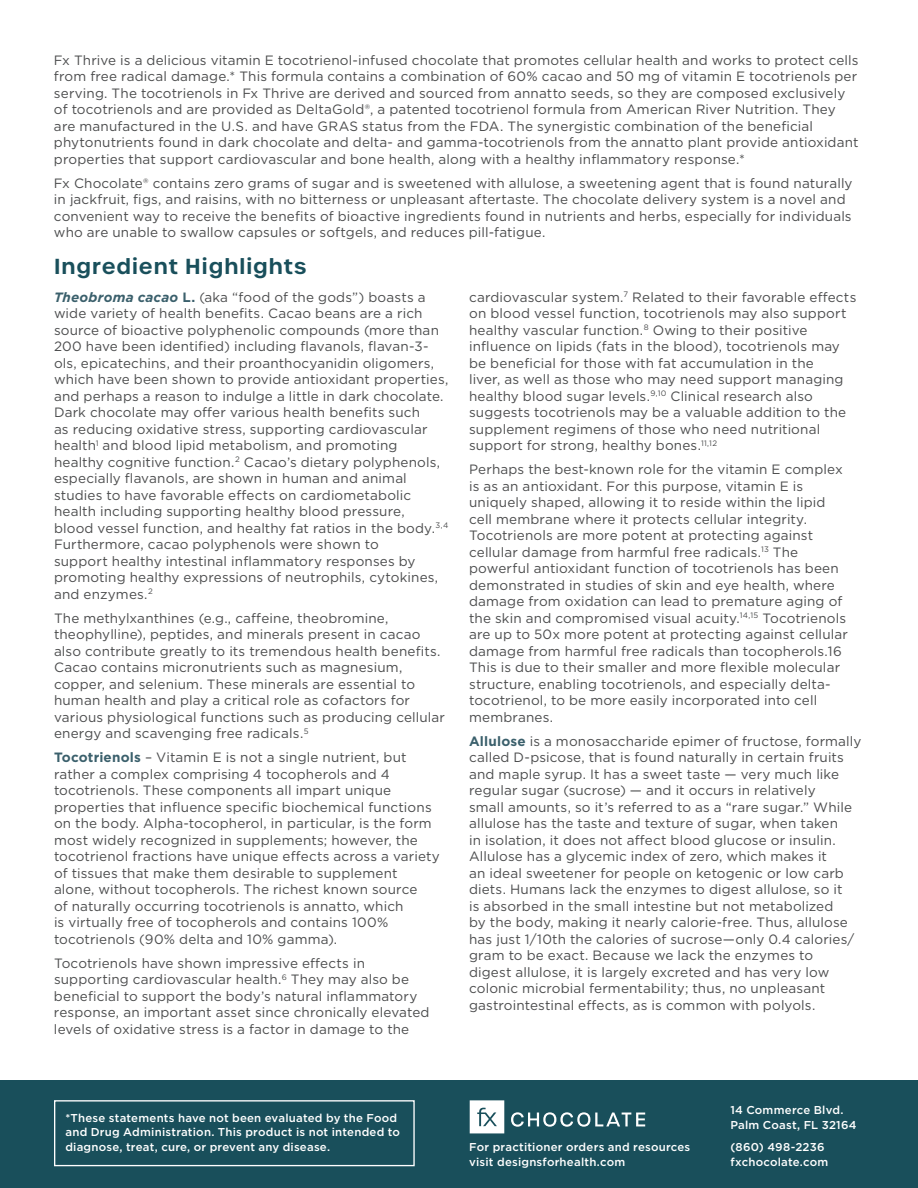
<style>
.page{position:relative;width:918px;height:1188px;background:#fff}
.page>*{position:absolute;margin:0;border:0;box-sizing:border-box;transform-origin:0 0}
.t1{font:600 21px "Urbane";letter-spacing:.045em;color:#194f5b}
.t2{font:13.5px/16.5px "Gotham";letter-spacing:.01em;color:#4b4c4d}
.t3{font:500 11.4px/14.7px "Gotham";letter-spacing:.02em;color:#fff}
.s1{font-weight:700;font-style:italic;color:#3b606c}
.s2{font-weight:700;color:#3b606c}
</style>
<div class="page">
<div style="left:0;top:1080px;width:918px;height:108px;background:#194f5b"></div>
<svg style="left:511px;top:1112px;width:134px;height:15px"></svg>
<svg style="left:470px;top:1100px;width:34px;height:33px"></svg>
<div style="left:54px;top:1100px;width:361px;height:66px;border:1px solid #fff"></div>
<p class="t2" style="left:54px;top:51px;width:806px">Fx Thrive is a delicious vitamin E tocotrienol-infused chocolate that promotes cellular health and works to protect cells from free radical damage.* This formula contains a combination of 60% cacao and 50 mg of vitamin E tocotrienols per serving. The tocotrienols in Fx Thrive are derived and sourced from annatto seeds, so they are composed exclusively of tocotrienols and are provided as DeltaGold®, a patented tocotrienol formula from American River Nutrition. They are manufactured in the U.S. and have GRAS status from the FDA. The synergistic combination of the beneficial phytonutrients found in dark chocolate and delta- and gamma-tocotrienols from the annatto plant provide antioxidant properties that support cardiovascular and bone health, along with a healthy inflammatory response.*</p>
<p class="t2" style="left:54px;top:174px;width:800px">Fx Chocolate® contains zero grams of sugar and is sweetened with allulose, a sweetening agent that is found naturally in jackfruit, figs, and raisins, with no bitterness or unpleasant aftertaste. The chocolate delivery system is a novel and convenient way to receive the benefits of bioactive ingredients found in nutrients and herbs, especially for individuals who are unable to swallow capsules or softgels, and reduces pill-fatigue.</p>
<h1 class="t1" style="left:54px;top:252px;width:254px">Ingredient Highlights</h1>
<p class="t2" style="left:54px;top:288px;width:396px"><span class="s1">Theobroma cacao</span> <span class="s2">L.</span> (aka “food of the gods”) boasts a wide variety of health benefits. Cacao beans are a rich source of bioactive polyphenolic compounds (more than 200 have been identified) including flavanols, flavan-3- ols, epicatechins, and their proanthocyanidin oligomers, which have been shown to provide antioxidant properties, and perhaps a reason to indulge a little in dark chocolate.<br>Dark chocolate may offer various health benefits such<br>as reducing oxidative stress, supporting cardiovascular health<sup>1</sup> and blood lipid metabolism, and promoting healthy cognitive function.<sup>2</sup> Cacao’s dietary polyphenols, especially flavanols, are shown in human and animal studies to have favorable effects on cardiometabolic health including supporting healthy blood pressure,<br>blood vessel function, and healthy fat ratios in the body.<sup>3,4<br></sup>Furthermore, cacao polyphenols were shown to<br>support healthy intestinal inflammatory responses by promoting healthy expressions of neutrophils, cytokines, and enzymes.<sup>2</sup></p>
<p class="t2" style="left:54px;top:609px;width:393px">The methylxanthines (e.g., caffeine, theobromine, theophylline), peptides, and minerals present in cacao also contribute greatly to its tremendous health benefits.<br>Cacao contains micronutrients such as magnesium, copper, and selenium. These minerals are essential to human health and play a critical role as cofactors for various physiological functions such as producing cellular energy and scavenging free radicals.<sup>5</sup></p>
<p class="t2" style="left:54px;top:749px;width:387px"><span class="s2">Tocotrienols</span> – Vitamin E is not a single nutrient, but rather a complex comprising 4 tocopherols and 4 tocotrienols. These components all impart unique properties that influence specific biochemical functions on the body. Alpha-tocopherol, in particular, is the form most widely recognized in supplements; however, the tocotrienol fractions have unique effects across a variety of tissues that make them desirable to supplement alone, without tocopherols. The richest known source<br>of naturally occurring tocotrienols is annatto, which<br>is virtually free of tocopherols and contains 100% tocotrienols (90% delta and 10% gamma).</p>
<p class="t2" style="left:54px;top:954px;width:377px">Tocotrienols have shown impressive effects in supporting cardiovascular health.<sup>6</sup> They may also be beneficial to support the body’s natural inflammatory response, an important asset since chronically elevated levels of oxidative stress is a factor in damage to the</p>
<p class="t2" style="left:469px;top:288px;width:389px">cardiovascular system.<sup>7</sup> Related to their favorable effects on blood vessel function, tocotrienols may also support healthy vascular function.<sup>8</sup> Owing to their positive influence on lipids (fats in the blood), tocotrienols may be beneficial for those with fat accumulation in the<br>liver, as well as those who may need support managing healthy blood sugar levels.<sup>9,10</sup> Clinical research also suggests tocotrienols may be a valuable addition to the supplement regimens of those who need nutritional support for strong, healthy bones.<sup>11,12</sup></p>
<p class="t2" style="left:469px;top:461px;width:380px">Perhaps the best-known role for the vitamin E complex is as an antioxidant. For this purpose, vitamin E is uniquely shaped, allowing it to reside within the lipid cell membrane where it protects cellular integrity.<br>Tocotrienols are more potent at protecting against cellular damage from harmful free radicals.<sup>13</sup> The powerful antioxidant function of tocotrienols has been demonstrated in studies of skin and eye health, where damage from oxidation can lead to premature aging of the skin and compromised visual acuity.<sup>14,15</sup> Tocotrienols are up to 50x more potent at protecting against cellular damage from harmful free radicals than tocopherols.16<br>This is due to their smaller and more flexible molecular structure, enabling tocotrienols, and especially delta&shy;tocotrienol, to be more easily incorporated into cell membranes.</p>
<p class="t2" style="left:469px;top:732px;width:394px"><span class="s2">Allulose</span> is a monosaccharide epimer of fructose, formally called D-psicose, that is found naturally in certain fruits and maple syrup. It has a sweet taste — very much like regular sugar (sucrose) — and it occurs in relatively<br>small amounts, so it’s referred to as a “rare sugar.” While allulose has the taste and texture of sugar, when taken<br>in isolation, it does not affect blood glucose or insulin.<br>Allulose has a glycemic index of zero, which makes it<br>an ideal sweetener for people on ketogenic or low carb diets. Humans lack the enzymes to digest allulose, so it<br>is absorbed in the small intestine but not metabolized<br>by the body, making it nearly calorie-free. Thus, allulose has just 1/10th the calories of sucrose—only 0.4 calories/ gram to be exact. Because we lack the enzymes to<br>digest allulose, it is largely excreted and has very low colonic microbial fermentability; thus, no unpleasant gastrointestinal effects, as is common with polyols.</p>
<p class="t3" style="left:65px;top:1110px;width:336px">*These statements have not been evaluated by the Food and Drug Administration. This product is not intended to diagnose, treat, cure, or prevent any disease.</p>
<p class="t3" style="left:469px;top:1140px;width:223px">For practitioner orders and resources visit designsforhealth.com</p>
<p class="t3" style="left:730px;top:1103px;width:128px">14 Commerce Blvd.<br>Palm Coast, FL 32164</p>
<p class="t3" style="left:730px;top:1140px;width:99px">(860) 498-2236 fxchocolate.com</p>
</div>
